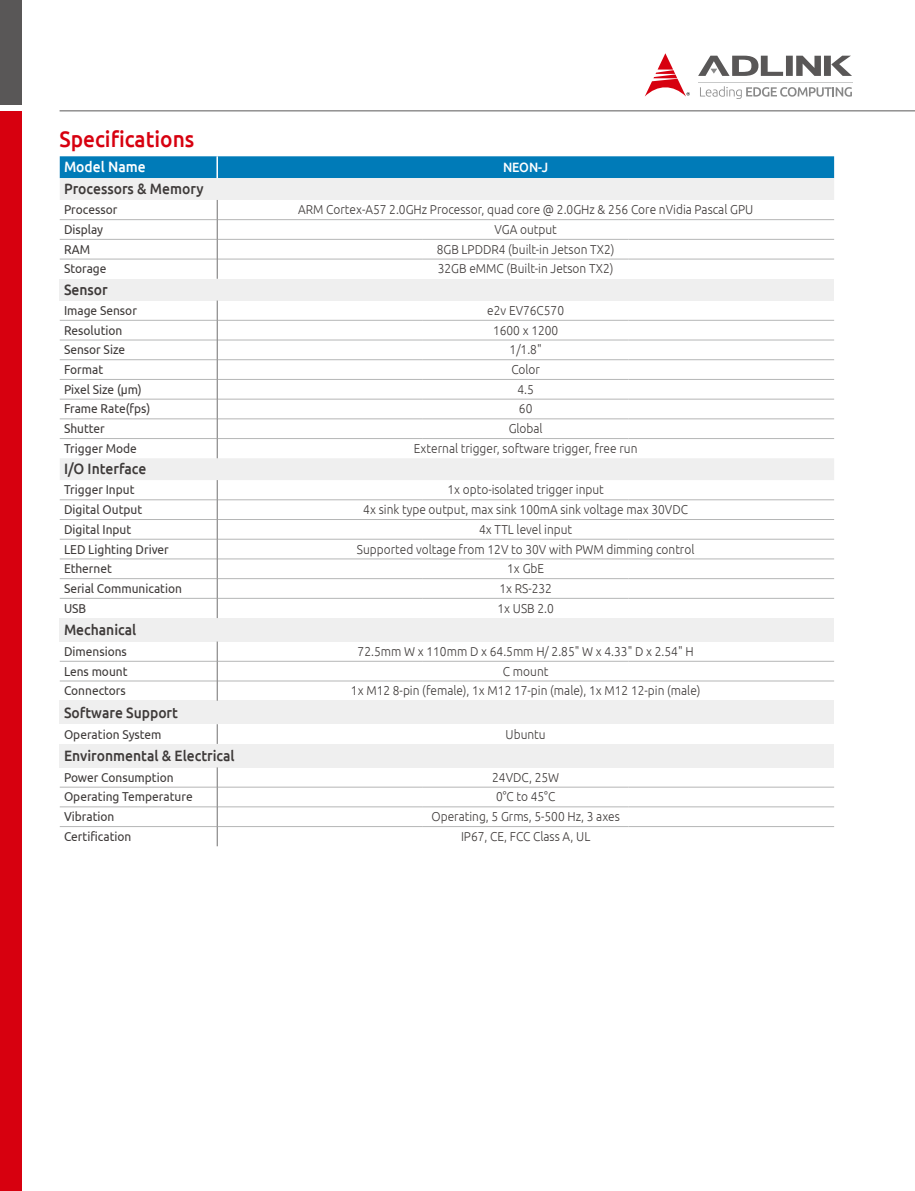
<style>
.page{position:relative;width:915px;height:1191px;background:#fff}
.page>*{position:absolute;margin:0;border:0;box-sizing:border-box;transform-origin:0 0}
.t1{font:500 22.5px "Ubuntu";color:#d7000f;scale:.93 1}
.t2{font:500 15px "Ubuntu";color:#3e3a39;scale:.93 1}
.t3{font:500 15px "Ubuntu";color:#fff;scale:.93 1}
.t4{font:500 13.5px "Ubuntu";color:#fff;scale:.92 1}
.t5{font:300 12.9px "Ubuntu";color:#3e3a39;scale:.92 1}
.t6{font:12.9px "Ubuntu";color:#3e3a39;scale:.92 1}
</style>
<div class="page">
<div style="left:0;top:111px;width:21px;height:1080px;background:#d7000f"></div>
<div style="left:0;top:0;width:21px;height:104px;background:#595757"></div>
<hr style="left:60px;top:110px;width:854px;height:1px;background:#595757">
<svg style="left:698px;top:56px;width:153px;height:20px"></svg>
<svg style="left:645px;top:53px;width:44px;height:44px"></svg>
<svg style="left:700px;top:86px;width:151px;height:13px"></svg>
<hr style="left:697px;top:82px;width:155px;height:1px;background:#c9caca">
<div style="left:60px;top:279px;width:773px;height:21px;background:#efefef"></div>
<div style="left:60px;top:618px;width:773px;height:23px;background:#efefef"></div>
<div style="left:60px;top:700px;width:773px;height:24px;background:#efefef"></div>
<div style="left:60px;top:744px;width:773px;height:23px;background:#efefef"></div>
<hr style="left:60px;top:661px;width:157px;height:1px;background:#b5b6b6">
<hr style="left:217px;top:661px;width:205px;height:1px;background:#b5b6b6">
<hr style="left:422px;top:661px;width:206px;height:1px;background:#b5b6b6">
<hr style="left:628px;top:661px;width:205px;height:1px;background:#b5b6b6">
<hr style="left:60px;top:680px;width:157px;height:1px;background:#b5b6b6">
<hr style="left:217px;top:680px;width:205px;height:1px;background:#b5b6b6">
<hr style="left:422px;top:680px;width:206px;height:1px;background:#b5b6b6">
<hr style="left:628px;top:680px;width:205px;height:1px;background:#b5b6b6">
<hr style="left:60px;top:786px;width:157px;height:1px;background:#b5b6b6">
<hr style="left:217px;top:786px;width:205px;height:1px;background:#b5b6b6">
<hr style="left:422px;top:786px;width:206px;height:1px;background:#b5b6b6">
<hr style="left:628px;top:786px;width:205px;height:1px;background:#b5b6b6">
<hr style="left:60px;top:806px;width:157px;height:1px;background:#b5b6b6">
<hr style="left:217px;top:806px;width:205px;height:1px;background:#b5b6b6">
<hr style="left:422px;top:806px;width:206px;height:1px;background:#b5b6b6">
<hr style="left:628px;top:806px;width:205px;height:1px;background:#b5b6b6">
<hr style="left:60px;top:826px;width:157px;height:1px;background:#b5b6b6">
<hr style="left:217px;top:826px;width:205px;height:1px;background:#b5b6b6">
<hr style="left:422px;top:826px;width:206px;height:1px;background:#b5b6b6">
<hr style="left:628px;top:826px;width:205px;height:1px;background:#b5b6b6">
<svg style="left:60px;top:156px;width:773px;height:123px"></svg>
<svg style="left:60px;top:300px;width:773px;height:318px"></svg>
<svg style="left:217px;top:641px;width:1px;height:59px"></svg>
<svg style="left:217px;top:724px;width:1px;height:20px"></svg>
<svg style="left:217px;top:767px;width:1px;height:79px"></svg>
<hr style="left:216px;top:156px;width:2px;height:22px;background:#fff">
<h1 class="t1" style="left:60px;top:124px;width:146px">Specifications</h1>
<p class="t3" style="left:64px;top:158px;width:89px">Model Name</p>
<p class="t4" style="left:503px;top:159px;width:51px">NEON-J</p>
<p class="t2" style="left:64px;top:179px;width:151px">Processors &amp; Memory</p>
<p class="t6" style="left:64px;top:202px;width:60px">Processor</p>
<p class="t5" style="left:298px;top:202px;width:496px">ARM Cortex-A57 2.0GHz Processor, quad core @ 2.0GHz &amp; 256 Core nVidia Pascal GPU</p>
<p class="t6" style="left:64px;top:221px;width:44px">Display</p>
<p class="t5" style="left:494px;top:222px;width:69px">VGA output</p>
<p class="t6" style="left:64px;top:241px;width:30px">RAM</p>
<p class="t5" style="left:436px;top:241px;width:195px">8GB LPDDR4 (built-in Jetson TX2)</p>
<p class="t6" style="left:64px;top:261px;width:48px">Storage</p>
<p class="t5" style="left:437px;top:261px;width:192px">32GB eMMC (Built-in Jetson TX2)</p>
<p class="t2" style="left:64px;top:280px;width:49px">Sensor</p>
<p class="t6" style="left:64px;top:302px;width:81px">Image Sensor</p>
<p class="t5" style="left:487px;top:302px;width:85px">e2v EV76C570</p>
<p class="t6" style="left:64px;top:322px;width:65px">Resolution</p>
<p class="t5" style="left:493px;top:322px;width:72px">1600 x 1200</p>
<p class="t6" style="left:64px;top:342px;width:68px">Sensor Size</p>
<p class="t5" style="left:509px;top:342px;width:36px">1/1.8"</p>
<p class="t6" style="left:64px;top:361px;width:44px">Format</p>
<p class="t5" style="left:511px;top:362px;width:33px">Color</p>
<p class="t6" style="left:64px;top:381px;width:86px">Pixel Size (μm)</p>
<p class="t5" style="left:517px;top:381px;width:19px">4.5</p>
<p class="t6" style="left:64px;top:401px;width:95px">Frame Rate(fps)</p>
<p class="t5" style="left:518px;top:401px;width:16px">60</p>
<p class="t6" style="left:64px;top:421px;width:46px">Shutter</p>
<p class="t5" style="left:508px;top:421px;width:38px">Global</p>
<p class="t6" style="left:64px;top:440px;width:81px">Trigger Mode</p>
<p class="t5" style="left:414px;top:440px;width:244px">External trigger, software trigger, free run</p>
<p class="t2" style="left:64px;top:459px;width:90px">I/O Interface</p>
<p class="t6" style="left:64px;top:482px;width:78px">Trigger Input</p>
<p class="t5" style="left:447px;top:482px;width:171px">1x opto-isolated trigger input</p>
<p class="t6" style="left:64px;top:502px;width:86px">Digital Output</p>
<p class="t5" style="left:363px;top:502px;width:354px">4x sink type output, max sink 100mA sink voltage max 30VDC</p>
<p class="t6" style="left:64px;top:521px;width:75px">Digital Input</p>
<p class="t5" style="left:479px;top:521px;width:103px">4x TTL level input</p>
<p class="t6" style="left:64px;top:541px;width:115px">LED Lighting Driver</p>
<p class="t5" style="left:357px;top:541px;width:368px">Supported voltage from 12V to 30V with PWM dimming control</p>
<p class="t6" style="left:64px;top:561px;width:54px">Ethernet</p>
<p class="t5" style="left:507px;top:561px;width:42px">1x GbE</p>
<p class="t6" style="left:64px;top:580px;width:130px">Serial Communication</p>
<p class="t5" style="left:499px;top:580px;width:59px">1x RS-232</p>
<p class="t6" style="left:64px;top:600px;width:26px">USB</p>
<p class="t5" style="left:497px;top:600px;width:63px">1x USB 2.0</p>
<p class="t2" style="left:64px;top:620px;width:79px">Mechanical</p>
<p class="t6" style="left:64px;top:643px;width:70px">Dimensions</p>
<p class="t5" style="left:357px;top:643px;width:366px">72.5mm W x 110mm D x 64.5mm H/ 2.85" W x 4.33" D x 2.54" H</p>
<p class="t6" style="left:64px;top:663px;width:70px">Lens mount</p>
<p class="t5" style="left:502px;top:663px;width:51px">C mount</p>
<p class="t6" style="left:64px;top:683px;width:69px">Connectors</p>
<p class="t5" style="left:351px;top:683px;width:381px">1x M12 8-pin (female), 1x M12 17-pin (male), 1x M12 12-pin (male)</p>
<p class="t2" style="left:64px;top:703px;width:124px">Software Support</p>
<p class="t6" style="left:64px;top:726px;width:107px">Operation System</p>
<p class="t5" style="left:505px;top:726px;width:45px">Ubuntu</p>
<p class="t2" style="left:64px;top:746px;width:185px">Environmental &amp; Electrical</p>
<p class="t6" style="left:64px;top:769px;width:120px">Power Consumption</p>
<p class="t5" style="left:492px;top:769px;width:74px">24VDC, 25W</p>
<p class="t6" style="left:64px;top:789px;width:141px">Operating Temperature</p>
<p class="t5" style="left:496px;top:789px;width:66px">0°C to 45°C</p>
<p class="t6" style="left:64px;top:808px;width:56px">Vibration</p>
<p class="t5" style="left:431px;top:809px;width:206px">Operating, 5 Grms, 5-500 Hz, 3 axes</p>
<p class="t6" style="left:64px;top:828px;width:75px">Certification</p>
<p class="t5" style="left:461px;top:828px;width:142px">IP67, CE, FCC Class A, UL</p>
</div>
